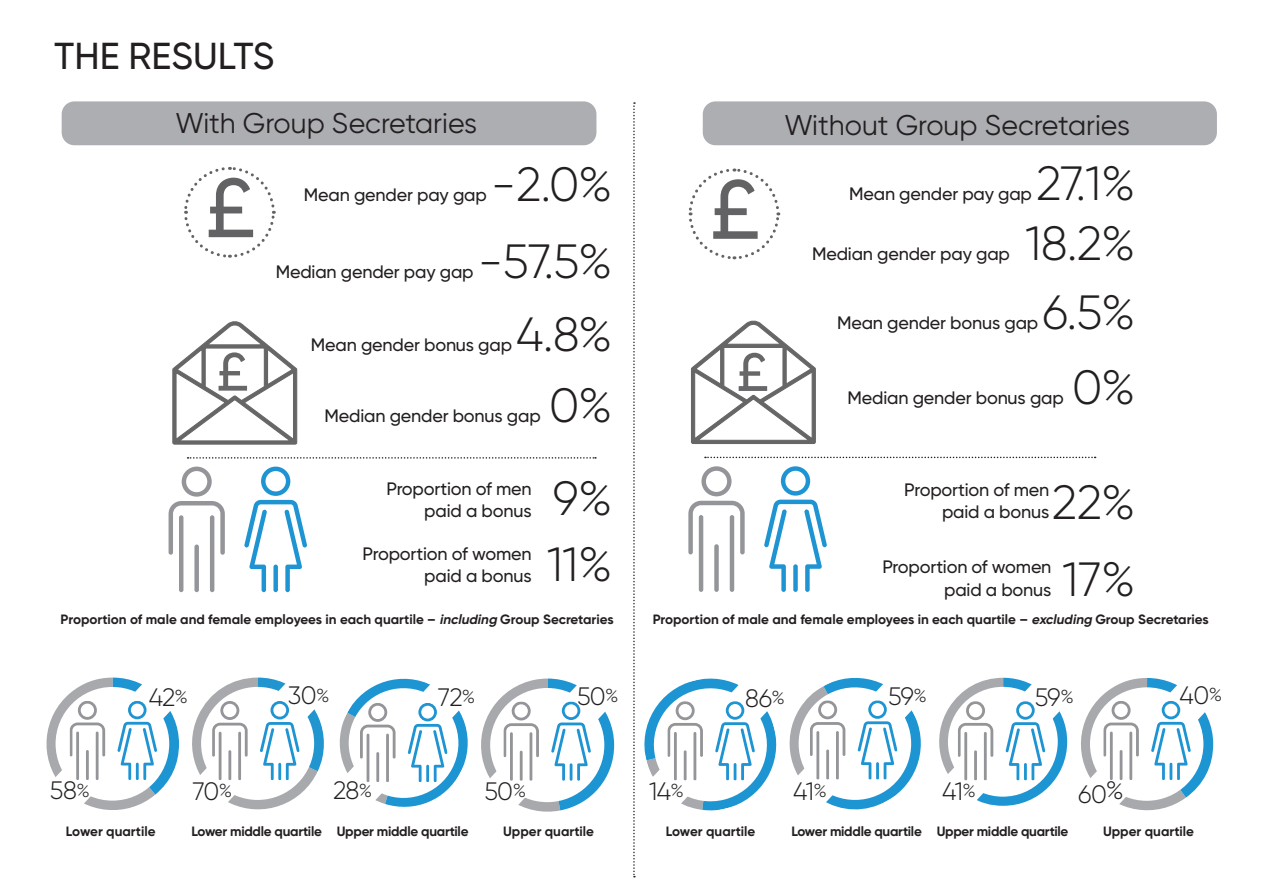
<style>
.page{position:relative;width:1263px;height:893px;background:#fff}
.page>*{position:absolute;margin:0;border:0;box-sizing:border-box;transform-origin:0 0}
.t1{font:500 83.55px "Gilroy";color:#636366}
.t2{font:500 53.55px "Gilroy";color:#67676a}
.t3{font:300 48px/92.4px "Gilroy";letter-spacing:-.01em;color:#231f20}
.t4{font:500 37.5px "Gilroy";color:#231f20}
.t5{font:28.5px "Gilroy";color:#231f20}
.t6{font:300 25.2px "Gilroy";letter-spacing:-.03em;color:#231f20}
.t7{font:500 18px/22.5px "Gilroy";letter-spacing:-.01em;color:#231f20;text-align:right}
.t8{font:700 13.5px "Gilroy";letter-spacing:-.005em;color:#231f20}
.s1{font-style:italic}
.s2{font-size:18.75px}
</style>
<div class="page">
<svg style="left:46px;top:677px;width:278px;height:133px"></svg>
<hr style="left:219px;top:732px;width:2px;height:48px;background:#939598">
<hr style="left:228px;top:750px;width:3px;height:30px;background:#939598">
<hr style="left:238px;top:732px;width:3px;height:48px;background:#939598">
<svg style="left:339px;top:678px;width:275px;height:134px"></svg>
<hr style="left:510px;top:732px;width:3px;height:49px;background:#939598">
<hr style="left:520px;top:751px;width:3px;height:30px;background:#939598">
<hr style="left:529px;top:732px;width:3px;height:49px;background:#939598">
<svg style="left:188px;top:457px;width:408px;height:2px"></svg>
<svg style="left:172px;top:321px;width:126px;height:124px"></svg>
<div style="left:62px;top:101px;width:534px;height:44px;background:#adaeb2;border-radius:13px"></div>
<svg style="left:184px;top:166px;width:92px;height:92px"></svg>
<svg style="left:244px;top:467px;width:63px;height:125px"></svg>
<svg style="left:169px;top:467px;width:56px;height:88px"></svg>
<hr style="left:179px;top:515px;width:4px;height:77px;background:#939598;border-radius:2px">
<div style="left:194px;top:544px;width:5px;height:48px;background:#939598;border-radius:2px"></div>
<hr style="left:210px;top:515px;width:4px;height:77px;background:#939598;border-radius:2px">
<div style="left:703px;top:101px;width:514px;height:44px;background:#adaeb2;border-radius:13px"></div>
<svg style="left:633px;top:102px;width:580px;height:775px"></svg>
<h3 class="t4" style="left:54px;top:33px;width:222px">THE RESULTS</h3>
<h3 class="t5" style="left:175px;top:106px;width:303px">With Group Secretaries</h3>
<h1 class="t1" style="left:205px;top:157px;width:50px">£</h1>
<h3 class="t7" style="left:304px;top:183px;width:184px">Mean gender pay gap</h3>
<h3 class="t3" style="left:491px;top:137px;width:123px">-2.0%</h3>
<h2 class="t2" style="left:216px;top:339px;width:33px">£</h2>
<h3 class="t7" style="left:276px;top:260px;width:199px">Median gender pay gap</h3>
<h3 class="t3" style="left:478px;top:215px;width:136px">-57.5%</h3>
<h3 class="t3" style="left:516px;top:288px;width:98px">4.8%</h3>
<h3 class="t7" style="left:311px;top:333px;width:203px">Mean gender bonus gap</h3>
<h3 class="t3" style="left:549px;top:359px;width:65px">0%<br>9%</h3>
<h3 class="t3" style="left:547px;top:517px;width:67px">11%</h3>
<h3 class="t7" style="left:325px;top:404px;width:218px">Median gender bonus gap</h3>
<h3 class="t7" style="left:386px;top:477px;width:147px">Proportion of men paid a bonus</h3>
<h3 class="t7" style="left:362px;top:542px;width:171px">Proportion of women paid a bonus</h3>
<h1 class="t1" style="left:710px;top:158px;width:50px">£</h1>
<h2 class="t2" style="left:737px;top:339px;width:33px">£</h2>
<h3 class="t5" style="left:784px;top:108px;width:347px">Without Group Secretaries</h3>
<h3 class="t3" style="left:1036px;top:136px;width:101px">27.1%</h3>
<h3 class="t7" style="left:849px;top:182px;width:184px">Mean gender pay gap</h3>
<h3 class="t7" style="left:812px;top:242px;width:199px">Median gender pay gap</h3>
<h3 class="t3" style="left:1025px;top:197px;width:111px">18.2%</h3>
<h3 class="t3" style="left:1042px;top:265px;width:94px">6.5%</h3>
<h3 class="t7" style="left:837px;top:311px;width:203px">Mean gender bonus gap</h3>
<h3 class="t7" style="left:848px;top:386px;width:218px">Median gender bonus gap</h3>
<h3 class="t3" style="left:1072px;top:341px;width:65px">0%</h3>
<h3 class="t7" style="left:904px;top:478px;width:147px">Proportion of men paid a bonus</h3>
<h3 class="t7" style="left:882px;top:556px;width:171px">Proportion of women paid a bonus</h3>
<h3 class="t3" style="left:1052px;top:463px;width:85px;line-height:77.1px">22%<br>17%</h3>
<p class="t8" style="left:61px;top:611px;width:554px">Proportion of male and female employees in each quartile – <span class="s1">including</span> Group Secretaries</p>
<p class="t8" style="left:653px;top:611px;width:557px">Proportion of male and female employees in each quartile – <span class="s1">excluding</span> Group Secretaries</p>
<h3 class="t6" style="left:149px;top:682px;width:41px">42<span class="s2">%</span></h3>
<h3 class="t6" style="left:288px;top:680px;width:43px">30<span class="s2">%</span></h3>
<h3 class="t6" style="left:438px;top:682px;width:39px">72<span class="s2">%</span></h3>
<h3 class="t6" style="left:577px;top:681px;width:43px">50<span class="s2">%</span></h3>
<h3 class="t6" style="left:745px;top:682px;width:41px">86<span class="s2">%</span></h3>
<h3 class="t6" style="left:888px;top:680px;width:40px">59<span class="s2">%</span></h3>
<h3 class="t6" style="left:1035px;top:681px;width:40px">59<span class="s2">%</span></h3>
<h3 class="t6" style="left:1179px;top:680px;width:44px">40<span class="s2">%</span></h3>
<h3 class="t6" style="left:50px;top:775px;width:41px">58<span class="s2">%</span></h3>
<h3 class="t6" style="left:192px;top:775px;width:41px">70<span class="s2">%</span></h3>
<h3 class="t6" style="left:333px;top:775px;width:41px">28<span class="s2">%</span></h3>
<h3 class="t6" style="left:484px;top:776px;width:43px">50<span class="s2">%</span></h3>
<h3 class="t6" style="left:649px;top:775px;width:36px">14<span class="s2">%</span></h3>
<h3 class="t6" style="left:793px;top:776px;width:35px">41<span class="s2">%</span></h3>
<h3 class="t6" style="left:942px;top:775px;width:35px">41<span class="s2">%</span></h3>
<h3 class="t6" style="left:1078px;top:778px;width:47px">60%</h3>
<p class="t8" style="left:66px;top:822px;width:91px">Lower quartile</p>
<p class="t8" style="left:191px;top:822px;width:279px">Lower middle quartile Upper middle quartile</p>
<p class="t8" style="left:503px;top:822px;width:93px">Upper quartile</p>
<p class="t8" style="left:666px;top:823px;width:91px">Lower quartile</p>
<p class="t8" style="left:791px;top:823px;width:279px">Lower middle quartile Upper middle quartile</p>
<p class="t8" style="left:1103px;top:823px;width:93px">Upper quartile</p>
</div>
